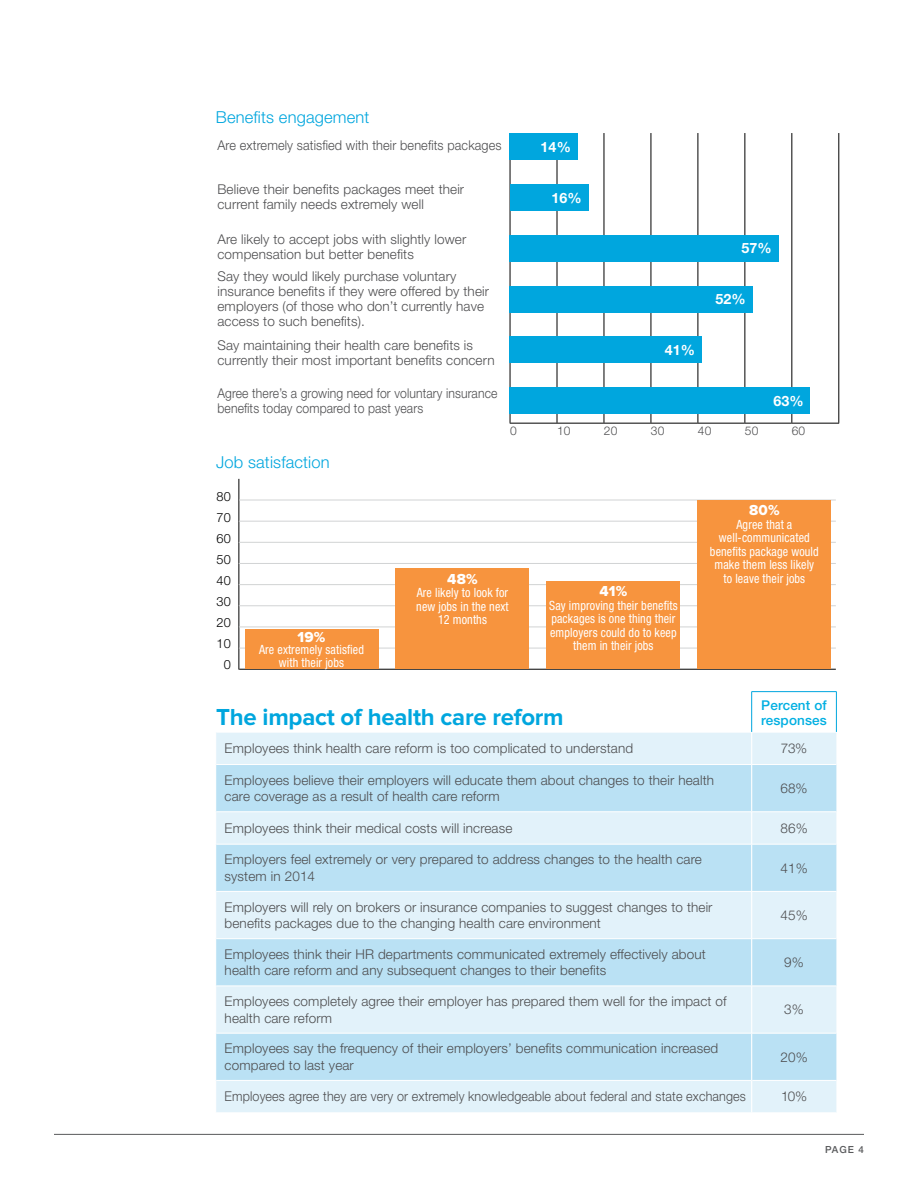
<style>
.page{position:relative;width:918px;height:1188px;background:#fff}
.page>*{position:absolute;margin:0;border:0;box-sizing:border-box;transform-origin:0 0}
.t1{font:700 24px "Proxima Nova";letter-spacing:-.01em;color:#00a6de}
.t2{font:300 16.5px "Helvetica Neue LT Std";letter-spacing:.01em;color:#00a6de}
.t3{font:15px "Proxima Nova Extrabld";letter-spacing:.01em;color:#fff}
.t4{font:700 14.25px "Helvetica Neue LT Std";letter-spacing:.01em;color:#fff}
.t5{font:300 13.5px/16.5px "Helvetica Neue LT Std";letter-spacing:.01em;color:#4d4d4f}
.t6{font:300 13.5px "Helvetica Neue LT Std";letter-spacing:.01em;color:#4d4d4f;scale:.93 1}
.t7{font:300 13.5px/15px "Helvetica Neue LT Std";letter-spacing:.01em;color:#4d4d4f;scale:.9 1}
.t8{font:300 13.5px "Helvetica Neue LT Std";letter-spacing:.01em;color:#4d4d4f;scale:.94 1}
.t9{font:500 13.5px/15px "Helvetica Neue LT Std";letter-spacing:.01em;color:#00afe2}
.t10{font:condensed 12.75px/13.5px "Helvetica Neue LT Std";letter-spacing:.01em;color:#fff;text-align:center;scale:.95 1}
.t11{font:300 12.75px/21px "Helvetica Neue LT Std";letter-spacing:.01em;color:#000;text-align:center}
.t12{font:300 12px "Helvetica Neue LT Std";letter-spacing:.01em;color:#4d4d4f}
.t13{font:500 9.75px "Helvetica Neue LT Std";color:#58595b}
</style>
<div class="page">
<hr style="left:54px;top:1134px;width:810px;height:1px;background:#58595b">
<div style="left:216px;top:733px;width:620px;height:379px;background:#e2f2fa"></div>
<svg style="left:216px;top:765px;width:620px;height:315px;background:#cae7f6"></svg>
<hr style="left:216px;top:1080px;width:535px;height:1px;background:#fff">
<hr style="left:752px;top:1080px;width:84px;height:1px;background:#fff">
<hr style="left:751px;top:732px;width:1px;height:32px;background:#fff">
<hr style="left:751px;top:1080px;width:1px;height:33px;background:#fff">
<hr style="left:216px;top:764px;width:536px;height:1px;background:#fff">
<hr style="left:752px;top:764px;width:84px;height:1px;background:#fff">
<hr style="left:751px;top:765px;width:1px;height:47px;background:#fff">
<hr style="left:751px;top:812px;width:1px;height:32px;background:#fff">
<hr style="left:751px;top:844px;width:1px;height:47px;background:#fff">
<hr style="left:751px;top:892px;width:1px;height:46px;background:#fff">
<hr style="left:751px;top:939px;width:1px;height:47px;background:#fff">
<hr style="left:751px;top:986px;width:1px;height:47px;background:#fff">
<hr style="left:751px;top:1033px;width:1px;height:47px;background:#fff">
<hr style="left:216px;top:812px;width:536px;height:1px;background:#fff">
<hr style="left:216px;top:844px;width:536px;height:1px;background:#fff">
<hr style="left:216px;top:891px;width:536px;height:1px;background:#fff">
<hr style="left:216px;top:938px;width:536px;height:1px;background:#fff">
<hr style="left:216px;top:986px;width:536px;height:1px;background:#fff">
<hr style="left:216px;top:1033px;width:536px;height:1px;background:#fff">
<hr style="left:752px;top:812px;width:84px;height:1px;background:#fff">
<hr style="left:752px;top:844px;width:84px;height:1px;background:#fff">
<hr style="left:752px;top:891px;width:84px;height:1px;background:#fff">
<hr style="left:752px;top:938px;width:84px;height:1px;background:#fff">
<hr style="left:752px;top:986px;width:84px;height:1px;background:#fff">
<hr style="left:752px;top:1033px;width:84px;height:1px;background:#fff">
<hr style="left:751px;top:691px;width:86px;height:1px;background:#00a6de">
<hr style="left:751px;top:692px;width:1px;height:40px;background:#00a6de">
<hr style="left:836px;top:692px;width:1px;height:40px;background:#00a6de">
<hr style="left:239px;top:669px;width:597px;height:1px;background:#000">
<svg style="left:238px;top:479px;width:1px;height:191px"></svg>
<hr style="left:239px;top:500px;width:597px;height:1px;background:#d1d3d4">
<hr style="left:239px;top:521px;width:597px;height:1px;background:#d1d3d4">
<hr style="left:239px;top:542px;width:597px;height:1px;background:#d1d3d4">
<hr style="left:239px;top:563px;width:597px;height:1px;background:#d1d3d4">
<hr style="left:239px;top:584px;width:597px;height:1px;background:#d1d3d4">
<hr style="left:239px;top:605px;width:597px;height:1px;background:#d1d3d4">
<hr style="left:239px;top:627px;width:597px;height:1px;background:#d1d3d4">
<hr style="left:239px;top:648px;width:597px;height:1px;background:#d1d3d4">
<div style="left:245px;top:630px;width:133px;height:39px;background:#f7943e"></div>
<div style="left:396px;top:569px;width:133px;height:100px;background:#f7943e"></div>
<div style="left:546px;top:581px;width:134px;height:88px;background:#f7943e"></div>
<div style="left:697px;top:500px;width:134px;height:169px;background:#f7943e"></div>
<hr style="left:510px;top:133px;width:1px;height:290px;background:#000">
<hr style="left:557px;top:133px;width:1px;height:290px;background:#000">
<hr style="left:604px;top:133px;width:1px;height:290px;background:#000">
<hr style="left:651px;top:133px;width:1px;height:290px;background:#000">
<hr style="left:698px;top:133px;width:1px;height:290px;background:#000">
<hr style="left:744px;top:133px;width:1px;height:290px;background:#000">
<hr style="left:791px;top:133px;width:1px;height:290px;background:#000">
<hr style="left:838px;top:133px;width:1px;height:290px;background:#000">
<hr style="left:510px;top:423px;width:47px;height:1px;background:#000">
<hr style="left:557px;top:423px;width:47px;height:1px;background:#000">
<hr style="left:604px;top:423px;width:47px;height:1px;background:#000">
<hr style="left:651px;top:423px;width:47px;height:1px;background:#000">
<hr style="left:698px;top:423px;width:47px;height:1px;background:#000">
<hr style="left:745px;top:423px;width:47px;height:1px;background:#000">
<hr style="left:792px;top:423px;width:47px;height:1px;background:#000">
<div style="left:510px;top:133px;width:68px;height:27px;background:#00a6de"></div>
<div style="left:510px;top:184px;width:79px;height:27px;background:#00a6de"></div>
<div style="left:510px;top:235px;width:269px;height:27px;background:#00a6de"></div>
<div style="left:510px;top:286px;width:243px;height:27px;background:#00a6de"></div>
<div style="left:510px;top:336px;width:192px;height:27px;background:#00a6de"></div>
<div style="left:510px;top:387px;width:300px;height:27px;background:#00a6de"></div>
<p class="t2" style="left:216px;top:107px;width:155px">Benefits engagement</p>
<p class="t8" style="left:218px;top:137px;width:304px">Are extremely satisfied with their benefits packages</p>
<p class="t5" style="left:218px;top:182px;width:248px;line-height:15px">Believe their benefits packages meet their current family needs extremely well</p>
<p class="t5" style="left:218px;top:231px;width:250px;line-height:15px">Are likely to accept jobs with slightly lower compensation but better benefits</p>
<p class="t5" style="left:218px;top:269px;width:273px;line-height:15px">Say they would likely purchase voluntary insurance benefits if they were offered by their employers (of those who don’t currently have access to such benefits).</p>
<p class="t5" style="left:218px;top:338px;width:279px;line-height:15px">Say maintaining their health care benefits is currently their most important benefits concern</p>
<p class="t7" style="left:218px;top:386px;width:313px">Agree there’s a growing need for voluntary insurance benefits today compared to past years</p>
<p class="t2" style="left:216px;top:452px;width:115px">Job satisfaction</p>
<p class="t4" style="left:541px;top:138px;width:32px">14%</p>
<p class="t4" style="left:551px;top:189px;width:32px">16%</p>
<p class="t4" style="left:665px;top:341px;width:32px">41%</p>
<p class="t4" style="left:741px;top:239px;width:32px">57%</p>
<p class="t4" style="left:716px;top:290px;width:32px">52%</p>
<p class="t4" style="left:773px;top:392px;width:32px">63%</p>
<p class="t12" style="left:510px;top:423px;width:8px">0</p>
<p class="t12" style="left:557px;top:423px;width:15px">10</p>
<p class="t12" style="left:604px;top:423px;width:15px">20</p>
<p class="t12" style="left:651px;top:423px;width:15px">30</p>
<p class="t12" style="left:698px;top:423px;width:15px">40</p>
<p class="t12" style="left:745px;top:423px;width:15px">50</p>
<p class="t12" style="left:792px;top:423px;width:15px">60</p>
<p class="t11" style="left:217px;top:486px;width:16px">80<br>70<br>60<br>50<br>40<br>30<br>20<br>10<br>0</p>
<p class="t3" style="left:298px;top:628px;width:29px">19%</p>
<p class="t10" style="left:259px;top:642px;width:112px">Are extremely satisfied with their jobs</p>
<p class="t3" style="left:447px;top:570px;width:32px">48%</p>
<p class="t10" style="left:416px;top:586px;width:99px">Are likely to look for new jobs in the next<br>12 months</p>
<p class="t3" style="left:600px;top:582px;width:29px">41%</p>
<p class="t10" style="left:549px;top:598px;width:137px">Say improving their benefits packages is one thing their employers could do to keep them in their jobs</p>
<p class="t3" style="left:749px;top:501px;width:32px">80%</p>
<p class="t10" style="left:710px;top:517px;width:116px">Agree that a well-communicated benefits package would make them less likely to leave their jobs</p>
<h1 class="t1" style="left:216px;top:704px;width:349px">The impact of health care reform</h1>
<p class="t9" style="left:761px;top:698px;width:67px">Percent of responses</p>
<p class="t5" style="left:225px;top:740px;width:410px">Employees think health care reform is too complicated to understand</p>
<p class="t5" style="left:781px;top:740px;width:28px">73%</p>
<p class="t5" style="left:225px;top:771px;width:491px">Employees believe their employers will educate them about changes to their health care coverage as a result of health care reform</p>
<p class="t5" style="left:781px;top:780px;width:28px">68%</p>
<p class="t5" style="left:225px;top:819px;width:289px">Employees think their medical costs will increase</p>
<p class="t5" style="left:780px;top:819px;width:29px">86%</p>
<p class="t5" style="left:225px;top:851px;width:479px">Employers feel extremely or very prepared to address changes to the health care system in 2014</p>
<p class="t5" style="left:780px;top:859px;width:29px">41%</p>
<p class="t5" style="left:225px;top:898px;width:489px">Employers will rely on brokers or insurance companies to suggest changes to their benefits packages due to the changing health care environment</p>
<p class="t5" style="left:780px;top:907px;width:29px">45%</p>
<p class="t5" style="left:225px;top:946px;width:483px">Employees think their HR departments communicated extremely effectively about health care reform and any subsequent changes to their benefits</p>
<p class="t5" style="left:784px;top:954px;width:21px">9%</p>
<p class="t5" style="left:225px;top:993px;width:504px">Employees completely agree their employer has prepared them well for the impact of health care reform</p>
<p class="t5" style="left:784px;top:1001px;width:21px">3%</p>
<p class="t5" style="left:225px;top:1040px;width:495px">Employees say the frequency of their employers’ benefits communication increased compared to last year</p>
<p class="t5" style="left:780px;top:1048px;width:29px">20%</p>
<p class="t6" style="left:225px;top:1088px;width:562px">Employees agree they are very or extremely knowledgeable about federal and state exchanges</p>
<p class="t5" style="left:781px;top:1088px;width:28px">10%</p>
<p class="t13" style="left:825px;top:1143px;width:40px">PAGE 4</p>
</div>
